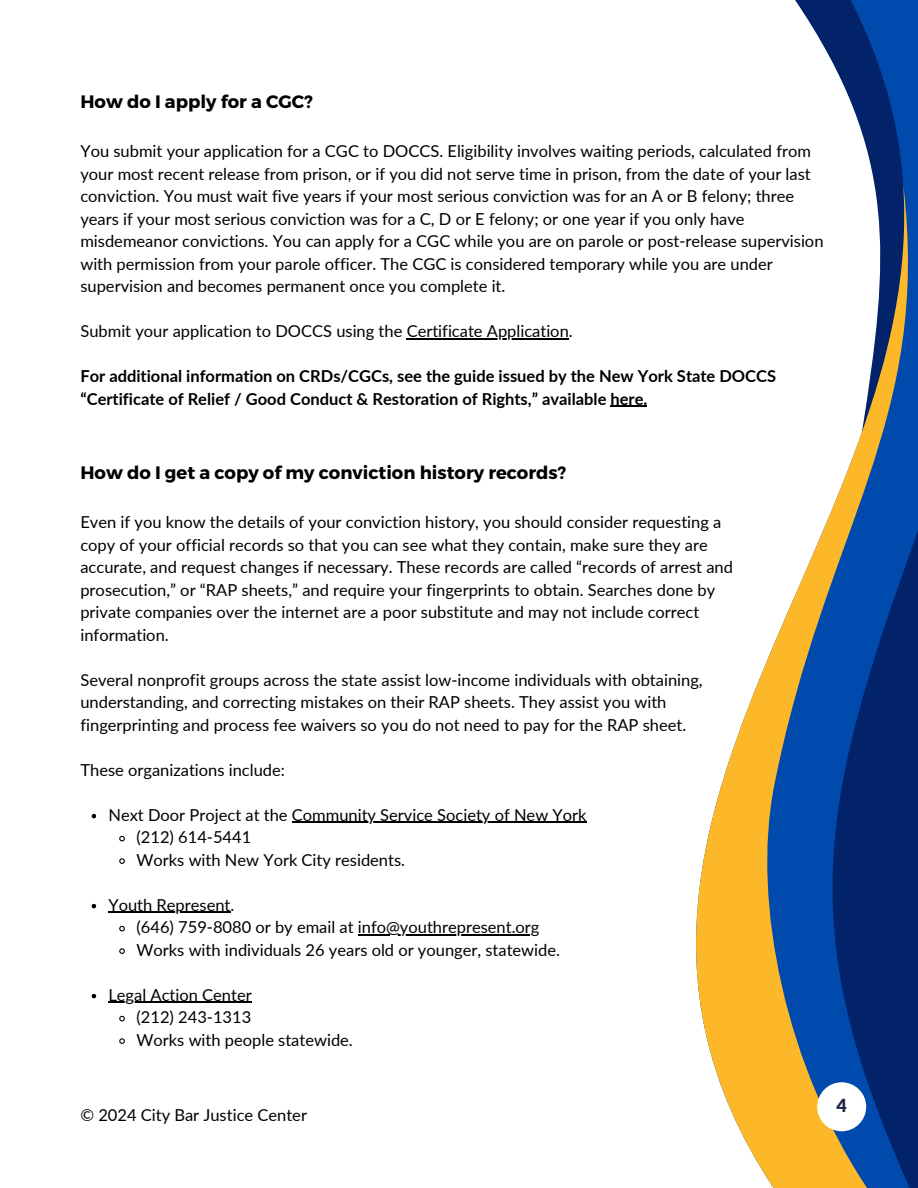
<style>
.page{position:relative;width:918px;height:1188px;background:#fff}
.page>*{position:absolute;margin:0;border:0;box-sizing:border-box;transform-origin:0 0}
.t1{font:700 18px "Montserrat";color:#000}
.t2{font:900 18px "Lato";color:#1d2647}
.t3{font:16.5px/22.5px "Lato";color:#000}
.t4{font:700 16.5px "Lato";color:#000}
</style>
<div class="page">
<svg style="left:494px;top:0;width:424px;height:936px"></svg>
<svg style="left:534px;top:184px;width:384px;height:1004px"></svg>
<svg style="left:814px;top:285px;width:104px;height:903px;background:#385a8e"></svg>
<div style="left:817px;top:1082px;width:49px;height:49px;background:#fff;border-radius:50%"></div>
<hr style="left:407px;top:338px;width:162px;height:1px;background:#000">
<hr style="left:611px;top:406px;width:36px;height:1px;background:#000">
<svg style="left:92px;top:814px;width:4px;height:4px"></svg>
<hr style="left:292px;top:822px;width:295px;height:1px;background:#000">
<svg style="left:119px;top:835px;width:6px;height:7px"></svg>
<svg style="left:119px;top:858px;width:6px;height:6px"></svg>
<svg style="left:92px;top:904px;width:4px;height:4px"></svg>
<hr style="left:108px;top:912px;width:123px;height:1px;background:#000">
<svg style="left:119px;top:925px;width:6px;height:7px"></svg>
<hr style="left:358px;top:934px;width:182px;height:1px;background:#000">
<svg style="left:119px;top:948px;width:6px;height:6px"></svg>
<svg style="left:92px;top:994px;width:4px;height:4px"></svg>
<hr style="left:108px;top:1002px;width:144px;height:1px;background:#000">
<svg style="left:119px;top:1015px;width:6px;height:7px"></svg>
<svg style="left:119px;top:1038px;width:6px;height:6px"></svg>
<p class="t1" style="left:80px;top:90px;width:234px">How do I apply for a CGC?</p>
<p class="t3" style="left:80px;top:140px;width:745px">You submit your application for a CGC to DOCCS. Eligibility involves waiting periods, calculated from your most recent release from prison, or if you did not serve time in prison, from the date of your last conviction. You must wait five years if your most serious conviction was for an A or B felony; three years if your most serious conviction was for a C, D or E felony; or one year if you only have misdemeanor convictions. You can apply for a CGC while you are on parole or post-release supervision with permission from your parole officer. The CGC is considered temporary while you are under supervision and becomes permanent once you complete it.</p>
<h1 class="t3" style="left:80px;top:320px;width:494px">Submit your application to DOCCS using the Certificate Application.</h1>
<h1 class="t4" style="left:80px;top:366px;width:697px">For additional information on CRDs/CGCs, see the guide issued by the New York State DOCCS</h1>
<p class="t4" style="left:80px;top:388px;width:569px">“Certificate of Relief / Good Conduct &amp; Restoration of Rights,” available here.</p>
<p class="t1" style="left:80px;top:461px;width:487px">How do I get a copy of my conviction history records?</p>
<p class="t3" style="left:80px;top:510px;width:654px">Even if you know the details of your conviction history, you should consider requesting a copy of your official records so that you can see what they contain, make sure they are accurate, and request changes if necessary. These records are called “records of arrest and prosecution,” or “RAP sheets,” and require your fingerprints to obtain. Searches done by private companies over the internet are a poor substitute and may not include correct information.</p>
<p class="t3" style="left:80px;top:668px;width:624px">Several nonprofit groups across the state assist low-income individuals with obtaining, understanding, and correcting mistakes on their RAP sheets. They assist you with fingerprinting and process fee waivers so you do not need to pay for the RAP sheet.</p>
<p class="t3" style="left:80px;top:758px;width:206px">These organizations include:</p>
<p class="t3" style="left:108px;top:803px;width:480px">Next Door Project at the Community Service Society of New York</p>
<p class="t3" style="left:137px;top:825px;width:116px">(212) 614-5441</p>
<p class="t3" style="left:137px;top:848px;width:270px">Works with New York City residents.</p>
<p class="t3" style="left:108px;top:893px;width:128px">Youth Represent.</p>
<p class="t3" style="left:137px;top:915px;width:405px">(646) 759-8080 or by email at info@youthrepresent.org</p>
<p class="t3" style="left:137px;top:938px;width:425px">Works with individuals 26 years old or younger, statewide.</p>
<p class="t3" style="left:108px;top:983px;width:145px">Legal Action Center</p>
<p class="t3" style="left:137px;top:1005px;width:116px">(212) 243-1313</p>
<p class="t3" style="left:137px;top:1028px;width:218px">Works with people statewide.</p>
<h1 class="t3" style="left:80px;top:1103px;width:228px">© 2024 City Bar Justice Center</h1>
<p class="t2" style="left:836px;top:1095px;width:12px">4</p>
</div>
